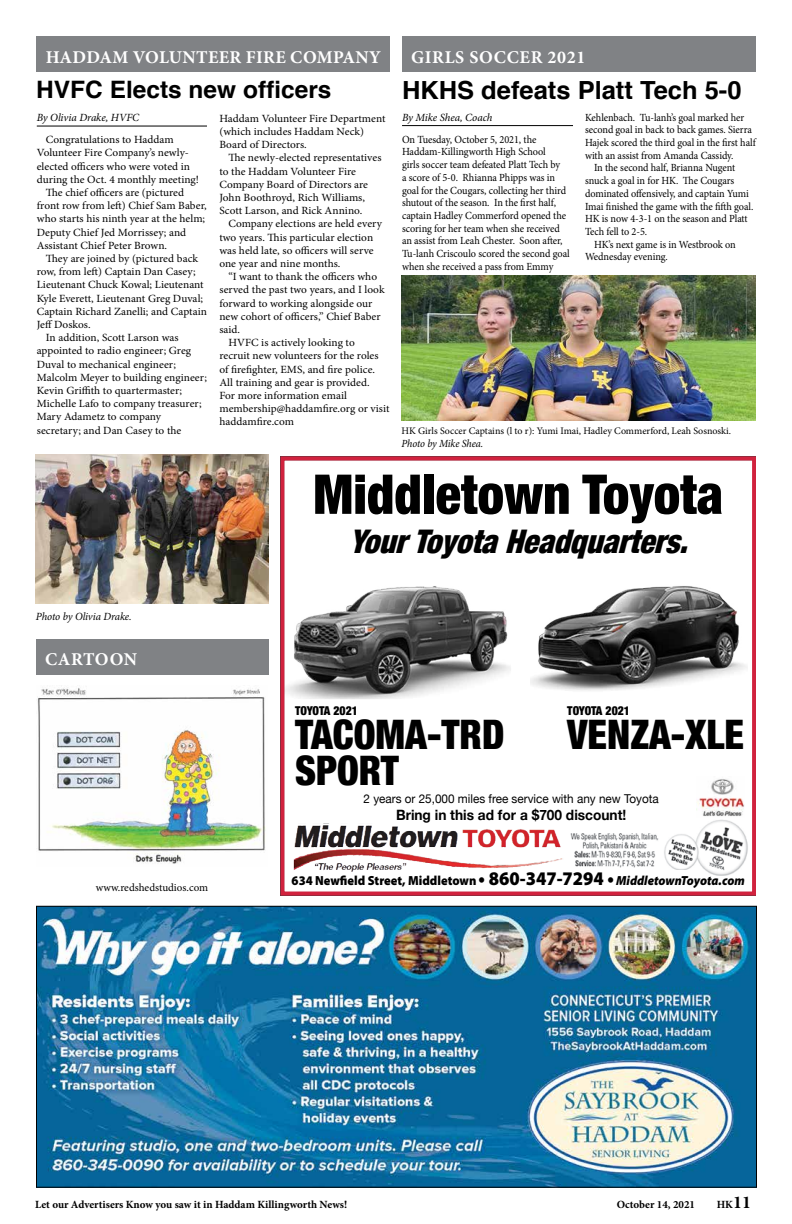
<style>
.page{position:relative;width:792px;height:1224px;background:#fff}
.page>*{position:absolute;margin:0;border:0;box-sizing:border-box;transform-origin:0 0}
.t1{font:900 condensed 54.9px "Helvetica Neue";color:#000;scale:.96 1}
.t2{font:900 condensed 40.7px/36.6px "Helvetica Neue";color:#000;scale:.96 1}
.t3{font:italic 900 condensed 32.5px "Helvetica Neue";color:#000;scale:.96 1}
.t4{font:700 25px "Helvetica";color:#000}
.t5{font:700 24px "Helvetica";color:#000}
.t6{font:700 18px "Minion Pro";letter-spacing:.02em;color:#fff}
.t7{font:700 14.2px "Helvetica Neue";color:#000;scale:.96 1}
.t8{font:900 13.2px "Myriad Pro";color:#000;scale:.93 1}
.t9{font:12.2px "Helvetica Neue";color:#000;scale:.96 1}
.t10{font:900 condensed 12.2px "Helvetica Neue";color:#000;scale:.96 1}
.t11{font:11px/13.2px "Minion Pro";letter-spacing:.005em;color:#000}
.t12{font:700 11px "Minion Pro";color:#000}
.t13{font:italic 11px "Minion Pro";letter-spacing:-.005em;color:#000}
.t14{font:10.9px/12.7px "Minion Pro";letter-spacing:-.005em;color:#000;scale:.94 1}
.t15{font:italic 10.9px "Minion Pro";letter-spacing:-.01em;color:#000;scale:.95 1}
.t16{font:10px "Minion Pro";color:#000}
.s1{font-size:19.3px}
.s2{font-style:italic}
.s3{font-size:18px}
</style>
<div class="page">
<img style="left:285px;top:586px;width:226px;height:113px">
<img style="left:530px;top:586px;width:217px;height:105px">
<img style="left:323px;top:819px;width:425px;height:56px">
<img style="left:293px;top:825px;width:271px;height:47px">
<div style="left:280px;top:456px;width:476px;height:440px;border:4px solid #d1223e"></div>
<img style="left:696px;top:779px;width:48px;height:37px">
<div style="left:456px;top:870px;width:246px;height:15px;background:#fff"></div>
<img style="left:37px;top:685px;width:229px;height:179px">
<div style="left:36px;top:639px;width:232px;height:36px;background:#808285"></div>
<img style="left:38px;top:908px;width:717px;height:278px">
<div style="left:402px;top:36px;width:354px;height:36px;background:#808285"></div>
<hr style="left:402px;top:125px;width:171px;height:1px;background:#000">
<img style="left:402px;top:276px;width:354px;height:144px">
<div style="left:37px;top:36px;width:353px;height:36px;background:#808285"></div>
<hr style="left:37px;top:126px;width:170px;height:1px;background:#000">
<img style="left:36px;top:454px;width:232px;height:149px">
<h3 class="t6" style="left:46px;top:44px;width:337px">HADDAM VOLUNTEER FIRE COMPANY</h3>
<h3 class="t5" style="left:36px;top:70px;width:297px">HVFC Elects new officers</h3>
<p class="t11" style="left:46px;top:133px;width:129px">Congratulations to Haddam</p>
<p class="t11" style="left:37px;top:146px;width:154px">Volunteer Fire Company’s newly-</p>
<p class="t11" style="left:37px;top:160px;width:155px">elected officers who were voted in</p>
<p class="t11" style="left:37px;top:173px;width:164px">during the Oct. 4 monthly meeting!</p>
<p class="t11" style="left:46px;top:186px;width:140px">The chief officers are (pictured</p>
<p class="t11" style="left:37px;top:199px;width:172px">front row from left) Chief Sam Baber,</p>
<p class="t11" style="left:37px;top:212px;width:170px">who starts his ninth year at the helm;</p>
<p class="t11" style="left:37px;top:226px;width:151px">Deputy Chief Jed Morrissey; and</p>
<p class="t11" style="left:37px;top:239px;width:132px">Assistant Chief Peter Brown.</p>
<p class="t11" style="left:46px;top:252px;width:154px">They are joined by (pictured back</p>
<p class="t11" style="left:37px;top:265px;width:160px">row, from left) Captain Dan Casey;</p>
<p class="t11" style="left:37px;top:278px;width:168px">Lieutenant Chuck Kowal; Lieutenant</p>
<p class="t11" style="left:37px;top:292px;width:168px">Kyle Everett, Lieutenant Greg Duval;</p>
<p class="t11" style="left:37px;top:305px;width:172px">Captain Richard Zanelli; and Captain</p>
<p class="t11" style="left:37px;top:318px;width:55px">Jeff Doskos.</p>
<p class="t11" style="left:46px;top:331px;width:134px">In addition, Scott Larson was</p>
<p class="t11" style="left:37px;top:344px;width:156px">appointed to radio engineer; Greg</p>
<p class="t11" style="left:37px;top:358px;width:141px">Duval to mechanical engineer;</p>
<p class="t11" style="left:37px;top:371px;width:172px">Malcolm Meyer to building engineer;</p>
<p class="t11" style="left:37px;top:384px;width:147px">Kevin Griffith to quartermaster;</p>
<p class="t11" style="left:37px;top:397px;width:166px">Michelle Lafo to company treasurer;</p>
<p class="t11" style="left:37px;top:410px;width:126px">Mary Adametz to company</p>
<p class="t11" style="left:37px;top:424px;width:146px">secretary; and Dan Casey to the</p>
<p class="t13" style="left:37px;top:110px;width:104px">By Olivia Drake, HVFC</p>
<p class="t11" style="left:219px;top:112px;width:168px">Haddam Volunteer Fire Department (which includes Haddam Neck)<br>Board of Directors.</p>
<p class="t11" style="left:219px;top:151px;width:164px;text-indent:9px">The newly-elected representatives to the Haddam Volunteer Fire<br>Company Board of Directors are<br>John Boothroyd, Rich Williams,<br>Scott Larson, and Rick Annino.</p>
<p class="t11" style="left:219px;top:217px;width:164px;text-indent:9px">Company elections are held every two years. This particular election was held late, so officers will serve one year and nine months.</p>
<p class="t11" style="left:228px;top:270px;width:150px">“I want to thank the officers who</p>
<p class="t11" style="left:219px;top:283px;width:167px">served the past two years, and I look</p>
<p class="t11" style="left:219px;top:296px;width:154px">forward to working alongside our</p>
<p class="t11" style="left:219px;top:310px;width:163px">new cohort of officers,” Chief Baber</p>
<p class="t11" style="left:219px;top:323px;width:22px">said.</p>
<p class="t11" style="left:228px;top:336px;width:128px">HVFC is actively looking to</p>
<p class="t11" style="left:219px;top:349px;width:161px">recruit new volunteers for the roles</p>
<p class="t11" style="left:219px;top:362px;width:157px">of firefighter, EMS, and fire police.</p>
<p class="t11" style="left:219px;top:376px;width:152px">All training and gear is provided.</p>
<p class="t11" style="left:219px;top:389px;width:129px">For more information email</p>
<p class="t11" style="left:219px;top:402px;width:172px">membership@haddamfire.org or visit</p>
<p class="t11" style="left:219px;top:415px;width:76px">haddamfire.com</p>
<h3 class="t6" style="left:411px;top:44px;width:176px">GIRLS SOCCER 2021</h3>
<h3 class="t4" style="left:402px;top:70px;width:341px">HKHS defeats Platt Tech 5-0</h3>
<p class="t14" style="left:402px;top:133px;width:180px">On Tuesday, October 5, 2021, the Haddam-Killingworth High School<br>girls soccer team defeated Platt Tech by<br>a score of 5-0. Rhianna Phipps was in goal for the Cougars, collecting her third shutout of the season. In the first half, captain Hadley Commerford opened the scoring for her team when she received an assist from Leah Chester. Soon after, Tu-lanh Criscoulo scored the second goal when she received a pass from Emmy</p>
<p class="t14" style="left:585px;top:111px;width:171px">Kehlenbach. Tu-lanh’s goal marked her</p>
<p class="t14" style="left:585px;top:124px;width:179px">second goal in back to back games. Sierra</p>
<p class="t14" style="left:585px;top:136px;width:183px">Hajek scored the third goal in the first half</p>
<p class="t14" style="left:585px;top:149px;width:160px">with an assist from Amanda Cassidy.</p>
<p class="t14" style="left:594px;top:162px;width:152px">In the second half, Brianna Nugent</p>
<p class="t14" style="left:585px;top:174px;width:160px">snuck a goal in for HK. The Cougars</p>
<p class="t14" style="left:585px;top:187px;width:176px">dominated offensively, and captain Yumi</p>
<p class="t14" style="left:585px;top:200px;width:181px">Imai finished the game with the fifth goal.</p>
<p class="t14" style="left:585px;top:212px;width:175px">HK is now 4-3-1 on the season and Platt</p>
<p class="t14" style="left:585px;top:225px;width:68px">Tech fell to 2-5.</p>
<p class="t14" style="left:594px;top:238px;width:152px">HK’s next game is in Westbrook on</p>
<p class="t14" style="left:585px;top:251px;width:90px">Wednesday evening.</p>
<p class="t13" style="left:402px;top:110px;width:92px">By Mike Shea, Coach</p>
<p class="t16" style="left:402px;top:424px;width:331px">HK Girls Soccer Captains (l to r): Yumi Imai, Hadley Commerford, Leah Sosnoski.</p>
<p class="t15" style="left:402px;top:436px;width:88px">Photo by Mike Shea.</p>
<p class="t13" style="left:36px;top:609px;width:97px">Photo by Olivia Drake.</p>
<h3 class="t6" style="left:45px;top:647px;width:94px">CARTOON</h3>
<p class="t11" style="left:96px;top:881px;width:114px">www.redshedstudios.com</p>
<h1 class="t1" style="left:313px;top:460px;width:429px">Middletown Toyota</h1>
<h3 class="t3" style="left:349px;top:521px;width:365px">YourToyotaHeadquarters.</h3>
<p class="t10" style="left:295px;top:704px;width:67px">TOYOTA 2021</p>
<h2 class="t2" style="left:295px;top:715px;width:220px">TACOMA-TRD<br>SPORT</h2>
<p class="t10" style="left:567px;top:704px;width:67px">TOYOTA 2021</p>
<h2 class="t2" style="left:567px;top:715px;width:186px">VENZA-XLE</h2>
<p class="t9" style="left:364px;top:791px;width:309px">2 years or 25,000 miles free service with any new Toyota</p>
<p class="t7" style="left:396px;top:806px;width:241px">Bring in this ad for a $700 discount!</p>
<p class="t8" style="left:292px;top:871px;width:489px">634 Newfield Street, Middletown <span class="s1">• 860-347-7294 •</span> <span class="s2">MiddletownToyota.com</span></p>
<p class="t12" style="left:35px;top:1197px;width:314px">Let our Advertisers Know you saw it in Haddam Killingworth News!</p>
<p class="t12" style="left:617px;top:1197px;width:80px">October 14, 2021</p>
<p class="t12" style="left:717px;top:1197px;width:36px">HK<span class="s3">11</span></p>
</div>
